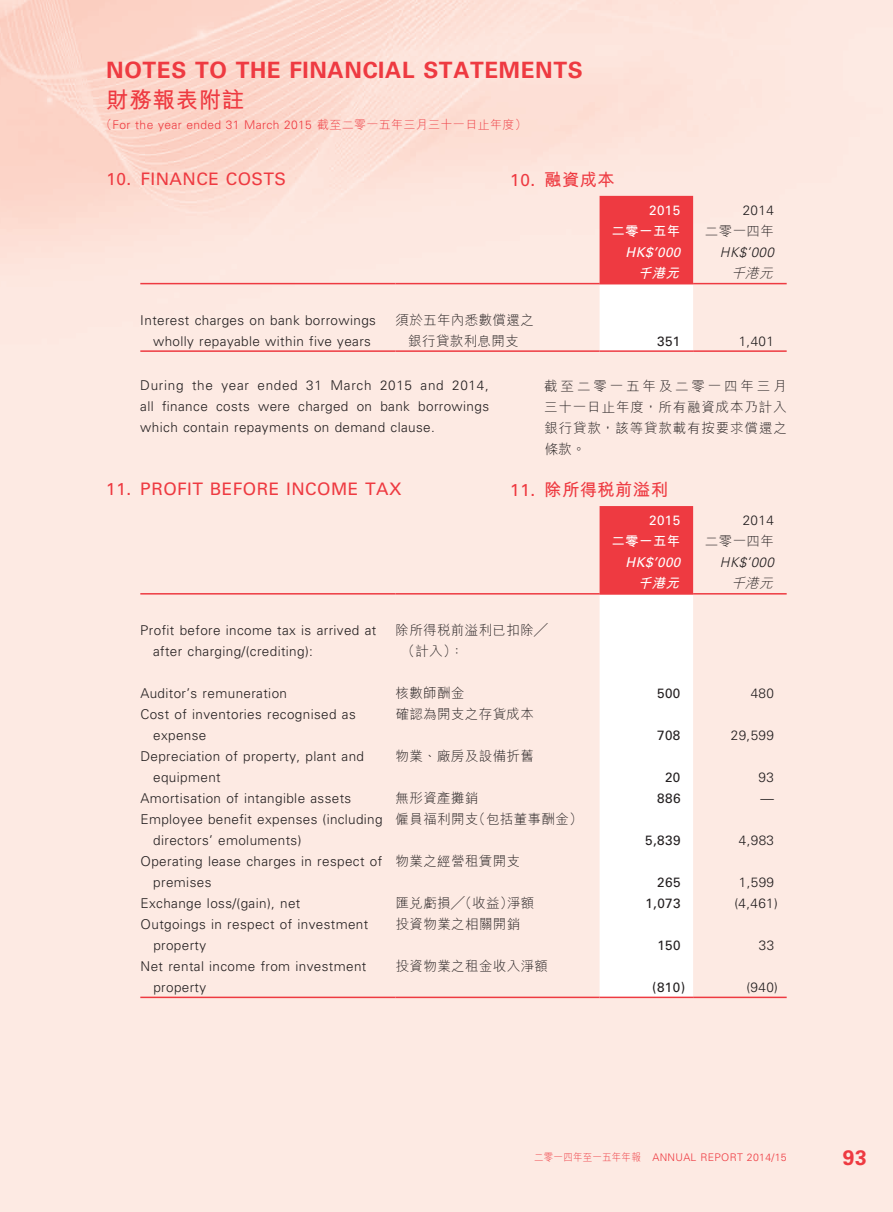
<style>
.page{position:relative;width:893px;height:1212px;background:#fff}
.page>*{position:absolute;margin:0;border:0;box-sizing:border-box;transform-origin:0 0}
.t1{font:700 22.5px "Univers";letter-spacing:.03em;color:#ee3a41}
.t2{font:700 22.5px "M Hei HK";letter-spacing:.03em;color:#ee3a41}
.t3{font:700 21px "Univers";color:#ee3a41}
.t4{font:17.25px "Univers";letter-spacing:.03em;color:#ee3a41}
.t5{font:700 17.25px "M Hei HK";letter-spacing:.03em;color:#ee3a41}
.t6{font:300 13.5px/21px "Univers";letter-spacing:.03em;color:#231f20}
.t7{font:300 13.5px/21px "M Hei HK";letter-spacing:.03em;color:#231f20;text-align:justify}
.t8{font:13.5px "Univers";letter-spacing:.03em;color:#231f20}
.t9{font:italic 13.5px "Univers";letter-spacing:.03em;color:#fff}
.t10{font:italic 300 13.5px "Univers";letter-spacing:.03em;color:#231f20}
.t11{font:700 13.5px "M Hei HK";letter-spacing:.03em;color:#fff}
.t12{font:13.5px "Univers";letter-spacing:.03em;color:#fff}
.t13{font:italic 700 13.5px "M Hei HK";color:#fff}
.t14{font:italic 300 13.5px "M Hei HK";color:#231f20}
.t15{font:300 12px "Univers";letter-spacing:.03em;color:#ee3a41}
.t16{font:300 10.5px "Univers";letter-spacing:.03em;color:#ee3a41}
.s1{font-family:"M Hei HK"}
.s2{font-family:"Univers";font-weight:400}
</style>
<div class="page">
<div style="left:600px;top:196px;width:93px;height:89px;background:#ee3a41"></div>
<hr style="left:140px;top:283px;width:255px;height:1px;background:#ee3a41">
<hr style="left:395px;top:283px;width:205px;height:1px;background:#ee3a41">
<hr style="left:600px;top:283px;width:93px;height:1px;background:#ee3a41">
<hr style="left:693px;top:283px;width:94px;height:1px;background:#ee3a41">
<hr style="left:140px;top:350px;width:255px;height:2px;background:#ee3a41">
<hr style="left:395px;top:350px;width:205px;height:2px;background:#ee3a41">
<hr style="left:600px;top:350px;width:93px;height:2px;background:#ee3a41">
<hr style="left:693px;top:350px;width:94px;height:2px;background:#ee3a41">
<div style="left:600px;top:506px;width:93px;height:89px;background:#ee3a41"></div>
<hr style="left:140px;top:593px;width:255px;height:1px;background:#ee3a41">
<hr style="left:395px;top:593px;width:205px;height:1px;background:#ee3a41">
<hr style="left:600px;top:593px;width:93px;height:1px;background:#ee3a41">
<hr style="left:693px;top:593px;width:94px;height:1px;background:#ee3a41">
<hr style="left:140px;top:996px;width:255px;height:2px;background:#ee3a41">
<hr style="left:395px;top:996px;width:205px;height:2px;background:#ee3a41">
<hr style="left:600px;top:996px;width:93px;height:2px;background:#ee3a41">
<hr style="left:693px;top:996px;width:94px;height:2px;background:#ee3a41">
<h1 class="t1" style="left:106px;top:57px;width:478px">NOTES TO THE FINANCIAL STATEMENTS</h1>
<h1 class="t2" style="left:106px;top:83px;width:140px">財務報表附註</h1>
<p class="t15" style="left:100px;top:117px;width:428px"><span class="s1">（</span>For the year ended 31 March 2015 <span class="s1">截至二零一五年三月三十一日止年度）</span></p>
<p class="t4" style="left:106px;top:169px;width:133px">10. FI NANCE COSTS</p>
<p class="t5" style="left:510px;top:167px;width:106px"><span class="s2">10.</span> 融資成本</p>
<p class="t12" style="left:649px;top:202px;width:33px">2015</p>
<p class="t6" style="left:743px;top:200px;width:33px">2014</p>
<p class="t11" style="left:611px;top:221px;width:71px">二零一五年</p>
<p class="t7" style="left:705px;top:220px;width:71px">二零一四年</p>
<p class="t9" style="left:626px;top:244px;width:56px">HK$’000</p>
<p class="t10" style="left:720px;top:244px;width:56px">HK$’000</p>
<p class="t13" style="left:638px;top:263px;width:47px">千港元</p>
<p class="t14" style="left:731px;top:264px;width:48px">千港元</p>
<p class="t6" style="left:140px;top:309px;width:237px;text-align:center">Interest charges on bank borrowings wholly repayable within five years</p>
<p class="t7" style="left:395px;top:309px;width:140px;text-align:center">須於五年內悉數償還之銀行貸款利息開支</p>
<p class="t8" style="left:657px;top:333px;width:25px">351</p>
<p class="t6" style="left:739px;top:330px;width:37px">1,401</p>
<p class="t6" style="left:140px;top:375px;width:350px;text-align:justify">During the year ended 31 March 2015 and 2014, all finance costs were charged on bank borrowings which contain repayments on demand clause.</p>
<p class="t4" style="left:106px;top:479px;width:37px">11. PROFIT</p>
<p class="t4" style="left:210px;top:479px;width:24px">BEFORE</p>
<p class="t4" style="left:286px;top:479px;width:33px">INCOME</p>
<p class="t4" style="left:365px;top:479px;width:38px">TA X</p>
<p class="t7" style="left:544px;top:375px;width:244px">截至二零一五年及二零一四年三月三十一日止年度，所有融資成本乃計入銀行貸款，該等貸款載有按要求償還之條款。</p>
<p class="t5" style="left:510px;top:477px;width:159px"><span class="s2">11.</span> 除所得稅前溢利</p>
<p class="t12" style="left:649px;top:512px;width:33px">2015</p>
<p class="t6" style="left:743px;top:510px;width:33px">2014</p>
<p class="t11" style="left:611px;top:532px;width:71px">二零一五年</p>
<p class="t7" style="left:705px;top:530px;width:71px">二零一四年</p>
<p class="t9" style="left:626px;top:554px;width:56px">HK$’000</p>
<p class="t10" style="left:720px;top:554px;width:56px">HK$’000</p>
<p class="t13" style="left:638px;top:573px;width:47px">千港元</p>
<p class="t14" style="left:731px;top:574px;width:48px">千港元</p>
<p class="t6" style="left:153px;top:619px;width:225px;text-indent:-13px">Profit before income tax is arrived at after charging/(crediting):</p>
<p class="t7" style="left:401px;top:619px;width:148px;text-indent:-6px">除所得稅前溢利已扣除╱（計入）：</p>
<p class="t6" style="left:140px;top:682px;width:148px">Auditor’s remuneration</p>
<p class="t7" style="left:395px;top:682px;width:71px">核數師酬金</p>
<p class="t8" style="left:657px;top:685px;width:25px">500</p>
<p class="t6" style="left:751px;top:682px;width:25px">480</p>
<p class="t6" style="left:153px;top:703px;width:204px;text-indent:-13px">Cost of inventories recognised as expense</p>
<p class="t7" style="left:395px;top:703px;width:140px">確認為開支之存貨成本</p>
<p class="t8" style="left:657px;top:727px;width:25px">708</p>
<p class="t6" style="left:731px;top:724px;width:45px">29,599</p>
<p class="t6" style="left:153px;top:745px;width:212px;text-indent:-13px">Depreciation of property, plant and equipment</p>
<p class="t7" style="left:396px;top:745px;width:140px">物業、廠房及設備折舊</p>
<p class="t8" style="left:665px;top:769px;width:17px">20</p>
<p class="t6" style="left:759px;top:766px;width:17px">93</p>
<p class="t6" style="left:140px;top:787px;width:212px">Amortisation of intangible assets</p>
<p class="t7" style="left:396px;top:787px;width:84px">無形資產攤銷</p>
<p class="t8" style="left:657px;top:790px;width:25px">886</p>
<p class="t6" style="left:761px;top:787px;width:15px">—</p>
<p class="t6" style="left:153px;top:808px;width:231px;text-indent:-13px">Employee benefit expenses (including directors’ emoluments)</p>
<p class="t7" style="left:396px;top:808px;width:189px">僱員福利開支（包括董事酬金）</p>
<p class="t8" style="left:645px;top:832px;width:37px">5,839</p>
<p class="t6" style="left:739px;top:829px;width:37px">4,983</p>
<p class="t6" style="left:153px;top:850px;width:230px;text-indent:-13px">Operating lease charges in respect of premises</p>
<p class="t7" style="left:396px;top:850px;width:126px">物業之經營租賃開支</p>
<p class="t8" style="left:657px;top:874px;width:25px">265</p>
<p class="t6" style="left:739px;top:871px;width:37px">1,599</p>
<p class="t6" style="left:141px;top:892px;width:161px">Exchange loss/(gain), net</p>
<p class="t7" style="left:396px;top:892px;width:140px">匯兌虧損╱（收益）淨額</p>
<p class="t8" style="left:645px;top:895px;width:37px">1,073</p>
<p class="t6" style="left:734px;top:892px;width:45px">(4,461)</p>
<p class="t6" style="left:153px;top:913px;width:217px;text-indent:-13px">Outgoings in respect of investment property</p>
<p class="t7" style="left:396px;top:913px;width:126px">投資物業之相關開銷</p>
<p class="t8" style="left:657px;top:937px;width:25px">150</p>
<p class="t6" style="left:759px;top:934px;width:17px">33</p>
<p class="t6" style="left:153px;top:955px;width:215px;text-indent:-13px">Net rental income from investment property</p>
<p class="t7" style="left:396px;top:955px;width:154px">投資物業之租金收入淨額</p>
<p class="t8" style="left:652px;top:979px;width:35px">(810)</p>
<p class="t6" style="left:746px;top:976px;width:33px">(940)</p>
<p class="t16" style="left:534px;top:1151px;width:254px"><span class="s1">二零一四年至一五年年報</span> ANNUAL REPORT 2014/15</p>
<h2 class="t3" style="left:843px;top:1145px;width:25px">93</h2>
</div>
